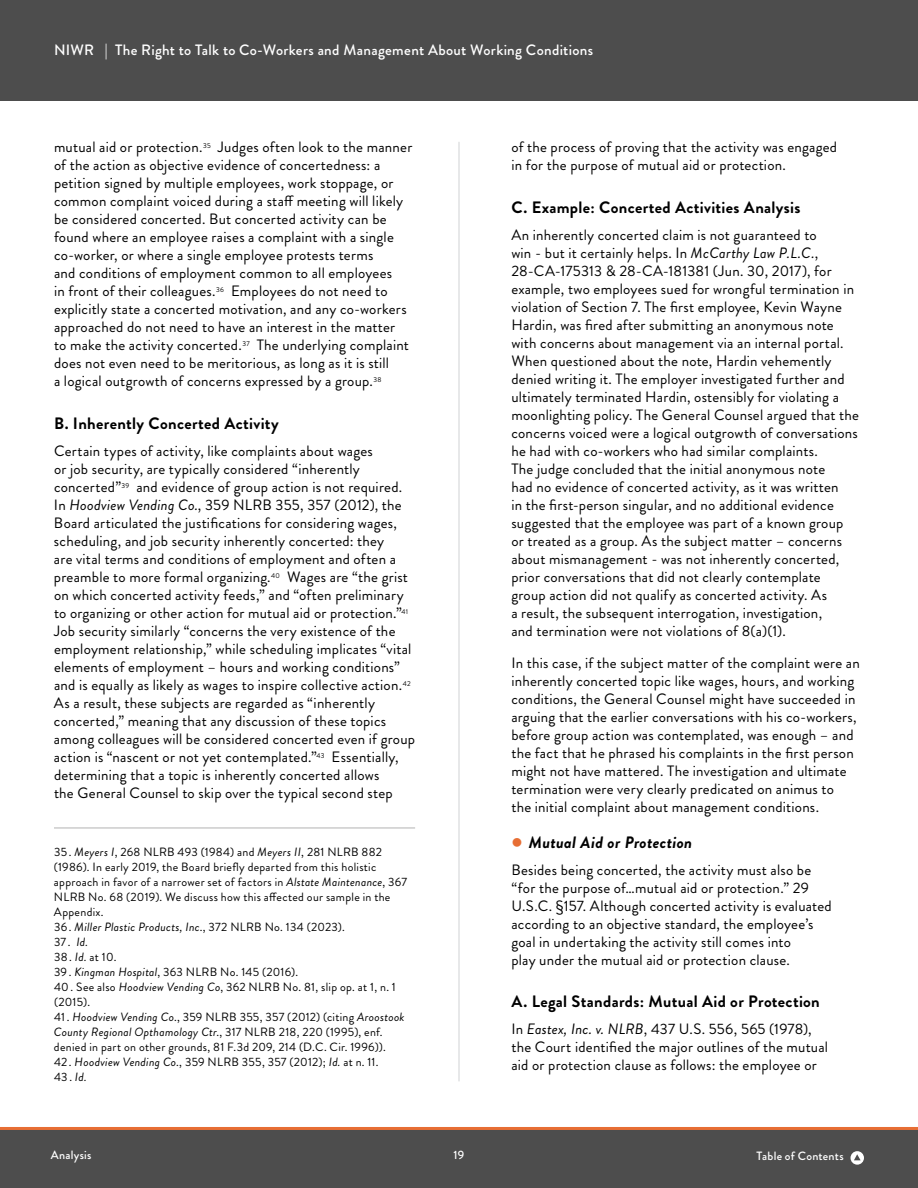
<style>
.page{position:relative;width:918px;height:1188px;background:#fff}
.page>*{position:absolute;margin:0;border:0;box-sizing:border-box;transform-origin:0 0}
.H3_-_Paragraph_Heads_-_NIWR{font:700 16.5px "Brandon Grotesque";letter-spacing:.02em;color:#000}
.t1{font:italic 700 16.5px "Brandon Grotesque";letter-spacing:.02em;color:#000}
.Paragraph_-_NIWR{font:15px/18px "Brandon Grotesque";letter-spacing:.015em;color:#000}
.t2{font:500 15px "Brandon Grotesque";letter-spacing:.02em;color:#fff}
.Footnotes_NIWR{font:12px/15px "Brandon Grotesque";letter-spacing:.02em;color:#000}
.t3{font:500 12px "Brandon Grotesque";letter-spacing:.025em;color:#fff}
.s1{font-style:italic}
.s2{font-family:"Helvetica Neue";font-style:normal;font-size:18px;color:#e76e34}
</style>
<div class="page">
<hr style="left:459px;top:142px;width:1px;height:939px;background:#d1d3d4">
<div style="left:0;top:0;width:918px;height:100px;background:#4d4d4d"></div>
<hr style="left:54px;top:828px;width:361px;height:1px;background:#b3b3b3">
<div style="left:0;top:1130px;width:918px;height:58px;background:#4d4d4d"></div>
<hr style="left:0;top:1127px;width:918px;height:3px;background:#e76e34">
<svg style="left:851px;top:1151px;width:13px;height:14px"></svg>
<svg style="left:854px;top:1154px;width:7px;height:6px"></svg>
<p class="t2" style="left:54px;top:39px;width:541px">NIWR | The Right to Talk to Co-Workers and Management About Working Conditions</p>
<p class="Paragraph_-_NIWR" style="left:54px;top:138px;width:360px">mutual aid or protection.<sup>35</sup> Judges often look to the manner of the action as objective evidence of concertedness: a petition signed by multiple employees, work stoppage, or common complaint voiced during a staff meeting will likely be considered concerted. But concerted activity can be found where an employee raises a complaint with a single co-worker, or where a single employee protests terms<br>and conditions of employment common to all employees<br>in front of their colleagues.<sup>36</sup> Employees do not need to explicitly state a concerted motivation, and any co-workers approached do not need to have an interest in the matter<br>to make the activity concerted.<sup>37</sup> The underlying complaint does not even need to be meritorious, as long as it is still<br>a logical outgrowth of concerns expressed by a group.<sup>38</sup></p>
<p class="H3_-_Paragraph_Heads_-_NIWR" style="left:54px;top:412px;width:226px">B. Inherently Concerted Activity</p>
<p class="Paragraph_-_NIWR" style="left:54px;top:442px;width:363px">Certain types of activity, like complaints about wages<br>or job security, are typically considered “inherently concerted”<sup>39</sup> and evidence of group action is not required.<br>In <span class="s1">Hoodview Vending Co.</span>, 359 NLRB 355, 357 (2012), the Board articulated the justifications for considering wages, scheduling, and job security inherently concerted: they<br>are vital terms and conditions of employment and often a preamble to more formal organizing.<sup>40</sup> Wages are “the grist on which concerted activity feeds,” and “often preliminary to organizing or other action for mutual aid or protection.”<sup>41<br></sup>Job security similarly “concerns the very existence of the employment relationship,” while scheduling implicates “vital elements of employment – hours and working conditions” and is equally as likely as wages to inspire collective action.<sup>42<br></sup>As a result, these subjects are regarded as “inherently concerted,” meaning that any discussion of these topics among colleagues will be considered concerted even if group action is “nascent or not yet contemplated.”<sup>43</sup> Essentially, determining that a topic is inherently concerted allows<br>the General Counsel to skip over the typical second step</p>
<p class="Footnotes_NIWR" style="left:54px;top:845px;width:355px">35 . <span class="s1">Meyers I</span>, 268 NLRB 493 (1984) and <span class="s1">Meyers II</span>, 281 NLRB 882 (1986). In early 2019, the Board briefly departed from this holistic approach in favor of a narrower set of factors in <span class="s1">Alstate Maintenance</span>, 367<br>NLRB No. 68 (2019). We discuss how this affected our sample in the Appendix.</p>
<p class="Footnotes_NIWR" style="left:54px;top:920px;width:292px">36 . <span class="s1">Miller Plastic Products, Inc</span>., 372 NLRB No. 134 (2023).</p>
<p class="Footnotes_NIWR" style="left:54px;top:935px;width:36px">37 . <span class="s1">Id.</span></p>
<p class="Footnotes_NIWR" style="left:54px;top:950px;width:64px">38 . <span class="s1">Id.</span> at 10.</p>
<p class="Footnotes_NIWR" style="left:54px;top:965px;width:246px">39 . <span class="s1">Kingman Hospital</span>, 363 NLRB No. 145 (2016).</p>
<p class="Footnotes_NIWR" style="left:54px;top:980px;width:343px">40. See also <span class="s1">Hoodview Vending Co</span>, 362 NLRB No. 81, slip op. at 1, n. 1 (2015).</p>
<p class="Footnotes_NIWR" style="left:54px;top:1010px;width:352px">41. <span class="s1">Hoodview Vending Co</span>., 359 NLRB 355, 357 (2012) (citing <span class="s1">Aroostook<br>County Regional Opthamology Ctr</span>., 317 NLRB 218, 220 (1995), enf. denied in part on other grounds, 81 F.3d 209, 214 (D.C. Cir. 1996)).</p>
<p class="Footnotes_NIWR" style="left:54px;top:1055px;width:326px">42 . <span class="s1">Hoodview Vending Co</span>., 359 NLRB 355, 357 (2012); <span class="s1">Id.</span> at n. 11.</p>
<p class="Footnotes_NIWR" style="left:54px;top:1070px;width:34px">43 . <span class="s1">Id.</span></p>
<p class="Paragraph_-_NIWR" style="left:511px;top:138px;width:327px">of the process of proving that the activity was engaged in for the purpose of mutual aid or protection.</p>
<p class="H3_-_Paragraph_Heads_-_NIWR" style="left:511px;top:196px;width:291px">C. Example: Concerted Activities Analysis</p>
<p class="Paragraph_-_NIWR" style="left:511px;top:226px;width:349px">An inherently concerted claim is not guaranteed to<br>win - but it certainly helps. In <span class="s1">McCarthy Law P.L.C.</span>, 28-CA-175313 &amp; 28-CA-181381 (Jun. 30, 2017), for example, two employees sued for wrongful termination in violation of Section 7. The first employee, Kevin Wayne Hardin, was fired after submitting an anonymous note with concerns about management via an internal portal.<br>When questioned about the note, Hardin vehemently denied writing it. The employer investigated further and ultimately terminated Hardin, ostensibly for violating a moonlighting policy. The General Counsel argued that the concerns voiced were a logical outgrowth of conversations he had with co-workers who had similar complaints.<br>The judge concluded that the initial anonymous note<br>had no evidence of concerted activity, as it was written<br>in the first-person singular, and no additional evidence suggested that the employee was part of a known group or treated as a group. As the subject matter – concerns about mismanagement - was not inherently concerted, prior conversations that did not clearly contemplate<br>group action did not qualify as concerted activity. As<br>a result, the subsequent interrogation, investigation,<br>and termination were not violations of 8(a)(1).</p>
<p class="Paragraph_-_NIWR" style="left:511px;top:654px;width:350px">In this case, if the subject matter of the complaint were an inherently concerted topic like wages, hours, and working conditions, the General Counsel might have succeeded in arguing that the earlier conversations with his co-workers, before group action was contemplated, was enough – and the fact that he phrased his complaints in the first person might not have mattered. The investigation and ultimate termination were very clearly predicated on animus to<br>the initial complaint about management conditions.</p>
<p class="t1" style="left:511px;top:830px;width:182px"><span class="s2">࡟</span> Mutual Aid or Protection</p>
<p class="Paragraph_-_NIWR" style="left:511px;top:861px;width:322px">Besides being concerted, the activity must also be “for the purpose of…mutual aid or protection.” 29<br>U.S.C. §157. Although concerted activity is evaluated according to an objective standard, the employee’s goal in undertaking the activity still comes into<br>play under the mutual aid or protection clause.</p>
<p class="H3_-_Paragraph_Heads_-_NIWR" style="left:511px;top:990px;width:310px">A. Legal Standards: Mutual Aid or Protection</p>
<p class="Paragraph_-_NIWR" style="left:511px;top:1020px;width:318px">In <span class="s1">Eastex, Inc. v. NLRB</span>, 437 U.S. 556, 565 (1978), the Court identified the major outlines of the mutual aid or protection clause as follows: the employee or</p>
<p class="t3" style="left:51px;top:1147px;width:42px">Analysis</p>
<p class="t3" style="left:454px;top:1146px;width:12px">19</p>
<p class="t3" style="left:757px;top:1148px;width:89px">Table of Contents</p>
</div>
